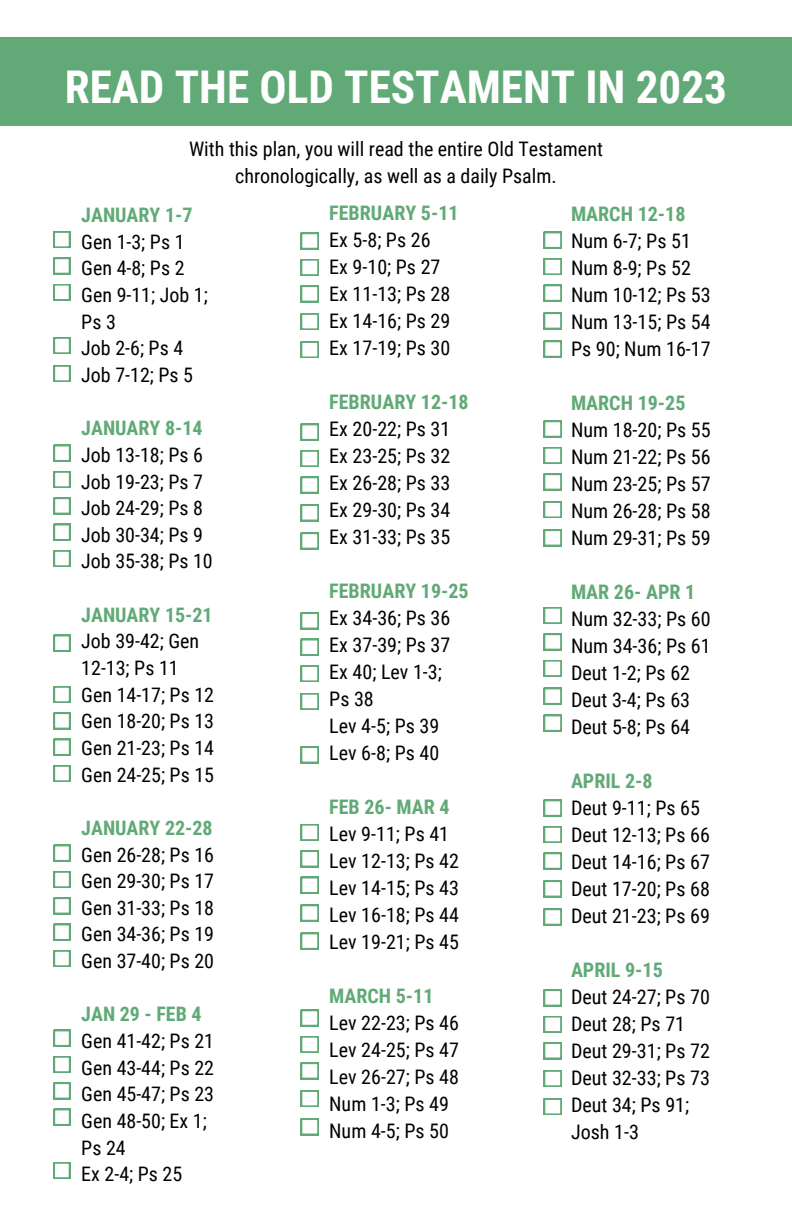
<style>
.page{position:relative;width:792px;height:1224px;background:#fff}
.page>*{position:absolute;margin:0;border:0;box-sizing:border-box;transform-origin:0 0}
.t1{font:700 45.2px "Roboto Condensed";color:#fff}
.t2{font:20px/27px "Roboto Condensed";color:#000}
.t3{font:700 20px "Roboto Condensed";color:#61aa77}
</style>
<div class="page">
<div style="left:0;top:38px;width:792px;height:88px;background:#61aa77"></div>
<svg style="left:54px;top:231px;width:16px;height:17px"></svg>
<svg style="left:54px;top:258px;width:16px;height:16px"></svg>
<svg style="left:54px;top:284px;width:16px;height:17px"></svg>
<svg style="left:54px;top:337px;width:16px;height:17px"></svg>
<svg style="left:54px;top:365px;width:16px;height:17px"></svg>
<svg style="left:54px;top:445px;width:16px;height:16px"></svg>
<svg style="left:54px;top:471px;width:16px;height:17px"></svg>
<svg style="left:54px;top:498px;width:16px;height:16px"></svg>
<svg style="left:54px;top:524px;width:16px;height:16px"></svg>
<svg style="left:54px;top:550px;width:16px;height:17px"></svg>
<svg style="left:54px;top:635px;width:16px;height:16px"></svg>
<svg style="left:54px;top:686px;width:16px;height:17px"></svg>
<svg style="left:54px;top:713px;width:16px;height:16px"></svg>
<svg style="left:54px;top:739px;width:16px;height:16px"></svg>
<svg style="left:54px;top:765px;width:16px;height:17px"></svg>
<svg style="left:54px;top:845px;width:16px;height:16px"></svg>
<svg style="left:54px;top:871px;width:16px;height:17px"></svg>
<svg style="left:54px;top:898px;width:16px;height:16px"></svg>
<svg style="left:54px;top:924px;width:16px;height:16px"></svg>
<svg style="left:54px;top:950px;width:16px;height:17px"></svg>
<svg style="left:54px;top:1030px;width:16px;height:16px"></svg>
<svg style="left:54px;top:1056px;width:16px;height:17px"></svg>
<svg style="left:54px;top:1083px;width:16px;height:16px"></svg>
<svg style="left:54px;top:1109px;width:16px;height:16px"></svg>
<svg style="left:54px;top:1162px;width:16px;height:17px"></svg>
<svg style="left:544px;top:232px;width:18px;height:16px"></svg>
<svg style="left:544px;top:258px;width:18px;height:17px"></svg>
<svg style="left:544px;top:285px;width:18px;height:16px"></svg>
<svg style="left:544px;top:313px;width:18px;height:16px"></svg>
<svg style="left:544px;top:341px;width:18px;height:16px"></svg>
<svg style="left:544px;top:421px;width:18px;height:16px"></svg>
<svg style="left:544px;top:447px;width:18px;height:17px"></svg>
<svg style="left:544px;top:474px;width:18px;height:16px"></svg>
<svg style="left:544px;top:501px;width:18px;height:17px"></svg>
<svg style="left:544px;top:530px;width:18px;height:16px"></svg>
<svg style="left:544px;top:607px;width:18px;height:17px"></svg>
<svg style="left:544px;top:634px;width:18px;height:16px"></svg>
<svg style="left:544px;top:660px;width:18px;height:17px"></svg>
<svg style="left:544px;top:688px;width:18px;height:16px"></svg>
<svg style="left:544px;top:715px;width:18px;height:16px"></svg>
<svg style="left:544px;top:800px;width:18px;height:16px"></svg>
<svg style="left:544px;top:826px;width:18px;height:17px"></svg>
<svg style="left:544px;top:853px;width:18px;height:16px"></svg>
<svg style="left:544px;top:881px;width:18px;height:16px"></svg>
<svg style="left:544px;top:909px;width:18px;height:16px"></svg>
<svg style="left:544px;top:990px;width:18px;height:16px"></svg>
<svg style="left:544px;top:1016px;width:18px;height:17px"></svg>
<svg style="left:544px;top:1043px;width:18px;height:16px"></svg>
<svg style="left:544px;top:1070px;width:18px;height:17px"></svg>
<svg style="left:544px;top:1098px;width:18px;height:17px"></svg>
<svg style="left:301px;top:424px;width:18px;height:16px"></svg>
<svg style="left:301px;top:450px;width:18px;height:17px"></svg>
<svg style="left:301px;top:477px;width:18px;height:16px"></svg>
<svg style="left:301px;top:505px;width:18px;height:16px"></svg>
<svg style="left:301px;top:533px;width:18px;height:16px"></svg>
<svg style="left:301px;top:613px;width:18px;height:16px"></svg>
<svg style="left:301px;top:639px;width:18px;height:16px"></svg>
<svg style="left:301px;top:665px;width:18px;height:17px"></svg>
<svg style="left:301px;top:693px;width:18px;height:17px"></svg>
<svg style="left:301px;top:747px;width:18px;height:16px"></svg>
<svg style="left:301px;top:824px;width:18px;height:17px"></svg>
<svg style="left:301px;top:851px;width:18px;height:16px"></svg>
<svg style="left:301px;top:877px;width:18px;height:16px"></svg>
<svg style="left:301px;top:905px;width:18px;height:16px"></svg>
<svg style="left:301px;top:933px;width:18px;height:16px"></svg>
<svg style="left:301px;top:1010px;width:18px;height:16px"></svg>
<svg style="left:301px;top:1036px;width:18px;height:17px"></svg>
<svg style="left:301px;top:1063px;width:18px;height:16px"></svg>
<svg style="left:301px;top:1090px;width:18px;height:17px"></svg>
<svg style="left:301px;top:1119px;width:18px;height:16px"></svg>
<svg style="left:301px;top:233px;width:18px;height:16px"></svg>
<svg style="left:301px;top:259px;width:18px;height:17px"></svg>
<svg style="left:301px;top:286px;width:18px;height:16px"></svg>
<svg style="left:301px;top:313px;width:18px;height:17px"></svg>
<svg style="left:301px;top:341px;width:18px;height:17px"></svg>
<h1 class="t1" style="left:65px;top:61px;width:664px">READ THE OLD TESTAMENT IN 2023</h1>
<p class="t2" style="left:189px;top:136px;width:415px;text-align:center">With this plan, you will read the entire Old Testament chronologically, as well as a daily Psalm.</p>
<p class="t3" style="left:329px;top:202px;width:131px">FEBRUARY 5-11</p>
<p class="t2" style="left:329px;top:227px;width:123px">Ex 5-8; Ps 26<br>Ex 9-10; Ps 27<br>Ex 11-13; Ps 28<br>Ex 14-16; Ps 29<br>Ex 17-19; Ps 30</p>
<p class="t3" style="left:329px;top:391px;width:141px">FEBRUARY 12-18</p>
<p class="t2" style="left:329px;top:416px;width:123px;text-align:justify">Ex 20-22; Ps 31<br>Ex 23-25; Ps 32<br>Ex 26-28; Ps 33<br>Ex 29-30; Ps 34<br>Ex 31-33; Ps 35</p>
<p class="t3" style="left:329px;top:580px;width:141px">FEBRUARY 19-25</p>
<p class="t2" style="left:329px;top:605px;width:123px">Ex 34-36; Ps 36<br>Ex 37-39; Ps 37<br>Ex 40; Lev 1-3;<br>Ps 38<br>Lev 4-5; Ps 39<br>Lev 6-8; Ps 40</p>
<p class="t3" style="left:329px;top:796px;width:122px">FEB 26- MAR 4</p>
<p class="t2" style="left:329px;top:821px;width:131px">Lev 9-11; Ps 41<br>Lev 12-13; Ps 42<br>Lev 14-15; Ps 43<br>Lev 16-18; Ps 44<br>Lev 19-21; Ps 45</p>
<p class="t3" style="left:329px;top:985px;width:106px">MARCH 5-11</p>
<p class="t2" style="left:329px;top:1010px;width:131px">Lev 22-23; Ps 46<br>Lev 24-25; Ps 47<br>Lev 26-27; Ps 48<br>Num 1-3; Ps 49<br>Num 4-5; Ps 50</p>
<p class="t3" style="left:571px;top:202px;width:116px">MARCH 12-18</p>
<p class="t2" style="left:571px;top:227px;width:141px">Num 6-7; Ps 51<br>Num 8-9; Ps 52<br>Num 10-12; Ps 53<br>Num 13-15; Ps 54<br>Ps 90; Num 16-17</p>
<p class="t3" style="left:571px;top:391px;width:116px">MARCH 19-25</p>
<p class="t2" style="left:571px;top:416px;width:141px;text-align:justify">Num 18-20; Ps 55<br>Num 21-22; Ps 56<br>Num 23-25; Ps 57<br>Num 26-28; Ps 58<br>Num 29-31; Ps 59</p>
<p class="t3" style="left:571px;top:580px;width:126px">MAR 26- APR 1</p>
<p class="t2" style="left:571px;top:605px;width:141px">Num 32-33; Ps 60<br>Num 34-36; Ps 61<br>Deut 1-2; Ps 62<br>Deut 3-4; Ps 63<br>Deut 5-8; Ps 64</p>
<p class="t3" style="left:571px;top:769px;width:83px">APRIL 2-8</p>
<p class="t2" style="left:571px;top:794px;width:140px">Deut 9-11; Ps 65<br>Deut 12-13; Ps 66<br>Deut 14-16; Ps 67<br>Deut 17-20; Ps 68<br>Deut 21-23; Ps 69</p>
<p class="t3" style="left:571px;top:958px;width:93px">APRIL 9-15</p>
<p class="t2" style="left:571px;top:983px;width:140px">Deut 24-27; Ps 70<br>Deut 28; Ps 71<br>Deut 29-31; Ps 72<br>Deut 32-33; Ps 73<br>Deut 34; Ps 91;<br>Josh 1-3</p>
<p class="t3" style="left:81px;top:204px;width:113px">JANUARY 1-7</p>
<p class="t2" style="left:81px;top:229px;width:128px">Gen 1-3; Ps 1<br>Gen 4-8; Ps 2<br>Gen 9-11; Job 1;<br>Ps 3<br>Job 2-6; Ps 4<br>Job 7-12; Ps 5</p>
<p class="t3" style="left:81px;top:417px;width:123px">JANUARY 8-14</p>
<p class="t2" style="left:81px;top:442px;width:133px">Job 13-18; Ps 6<br>Job 19-23; Ps 7<br>Job 24-29; Ps 8<br>Job 30-34; Ps 9<br>Job 35-38; Ps 10</p>
<p class="t3" style="left:81px;top:603px;width:133px">JANUARY 15-21</p>
<p class="t2" style="left:81px;top:628px;width:134px">Job 39-42; Gen<br>12-13; Ps 11<br>Gen 14-17; Ps 12<br>Gen 18-20; Ps 13<br>Gen 21-23; Ps 14<br>Gen 24-25; Ps 15</p>
<p class="t3" style="left:81px;top:816px;width:133px">JANUARY 22-28</p>
<p class="t2" style="left:81px;top:841px;width:134px;text-align:justify">Gen 26-28; Ps 16<br>Gen 29-30; Ps 17<br>Gen 31-33; Ps 18<br>Gen 34-36; Ps 19<br>Gen 37-40; Ps 20</p>
<p class="t3" style="left:81px;top:1003px;width:122px">JAN 29 - FEB 4</p>
<p class="t2" style="left:81px;top:1028px;width:134px">Gen 41-42; Ps 21<br>Gen 43-44; Ps 22<br>Gen 45-47; Ps 23<br>Gen 48-50; Ex 1;<br>Ps 24<br>Ex 2-4; Ps 25</p>
</div>
